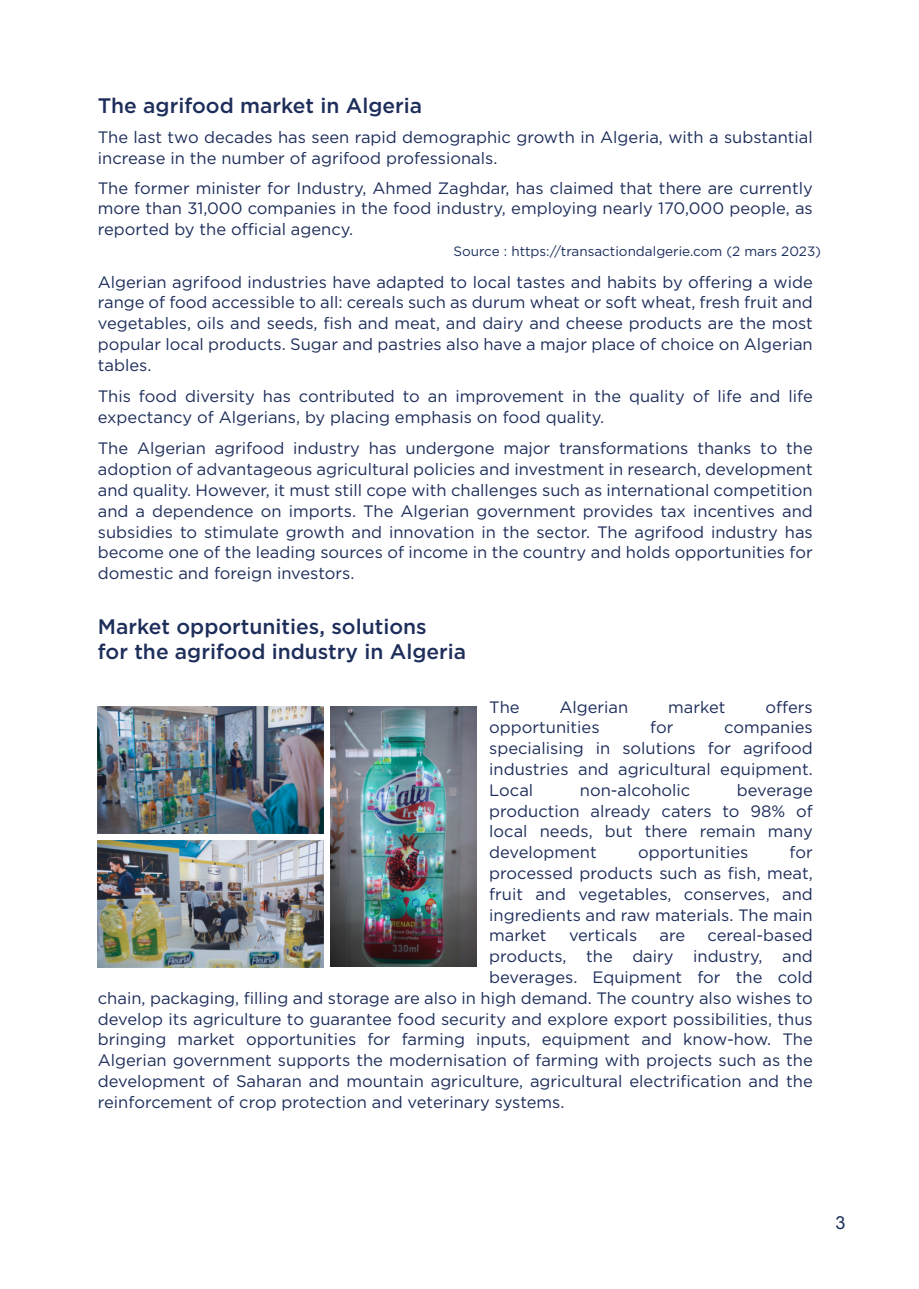
<style>
.page{position:relative;width:919px;height:1289px;background:#fff}
.page>*{position:absolute;margin:0;border:0;box-sizing:border-box;transform-origin:0 0}
.t1{font:500 21px/24.8px "Gotham";color:#1e2e5b}
.t2{font:18px "Arial";color:#1b2e5d}
.t3{font:16.5px/20.9px "Gotham";color:#1e2e5b;text-align:justify}
.t4{font:13.5px "Gotham";color:#1b2e5d}
</style>
<div class="page">
<img style="left:98px;top:706px;width:225px;height:127px">
<img style="left:98px;top:840px;width:225px;height:127px">
<img style="left:330px;top:706px;width:146px;height:260px">
<p class="t1" style="left:98px;top:94px;width:326px">The agrifood market in Algeria</p>
<p class="t3" style="left:98px;top:128px;width:716px">The last two decades has seen rapid demographic growth in Algeria, with a substantial increase in the number of agrifood professionals.</p>
<p class="t3" style="left:98px;top:178px;width:716px">The former minister for Industry, Ahmed Zaghdar, has claimed that there are currently more than 31,000 companies in the food industry, employing nearly 170,000 people, as reported by the official agency.</p>
<p class="t4" style="left:453px;top:245px;width:369px">Source : https://transactiondalgerie.com (2 mars 2023)</p>
<p class="t3" style="left:98px;top:272px;width:716px">Algerian agrifood industries have adapted to local tastes and habits by offering a wide range of food accessible to all: cereals such as durum wheat or soft wheat, fresh fruit and vegetables, oils and seeds, fish and meat, and dairy and cheese products are the most popular local products. Sugar and pastries also have a major place of choice on Algerian tables.</p>
<p class="t3" style="left:98px;top:387px;width:716px">This food diversity has contributed to an improvement in the quality of life and life expectancy of Algerians, by placing emphasis on food quality.</p>
<p class="t3" style="left:98px;top:439px;width:716px">The Algerian agrifood industry has undergone major transformations thanks to the adoption of advantageous agricultural policies and investment in research, development and quality. However, it must still cope with challenges such as international competition and a dependence on imports. The Algerian government provides tax incentives and subsidies to stimulate growth and innovation in the sector. The agrifood industry has become one of the leading sources of income in the country and holds opportunities for domestic and foreign investors.</p>
<p class="t1" style="left:98px;top:615px;width:370px">Market opportunities, solutions<br>for the agrifood industry in Algeria</p>
<p class="t3" style="left:489px;top:697px;width:32px">The</p>
<p class="t3" style="left:559px;top:697px;width:70px">Algerian</p>
<p class="t3" style="left:668px;top:697px;width:59px">market</p>
<p class="t3" style="left:765px;top:697px;width:49px">offers</p>
<p class="t3" style="left:489px;top:718px;width:112px">opportunities</p>
<p class="t3" style="left:650px;top:718px;width:25px">for</p>
<p class="t3" style="left:489px;top:718px;width:325px;text-indent:235px">companies specialising in solutions for agrifood industries and agricultural equipment.<br>Local</p>
<p class="t3" style="left:489px;top:780px;width:325px;text-indent:248px">beverage production already caters to 98% of local needs, but there remain many development</p>
<p class="t3" style="left:580px;top:780px;width:112px">non-alcoholic</p>
<p class="t3" style="left:489px;top:842px;width:325px;text-indent:300px">for processed products such as fish, meat, fruit and vegetables, conserves, and ingredients and raw materials. The main market</p>
<p class="t3" style="left:638px;top:842px;width:112px">opportunities</p>
<p class="t3" style="left:569px;top:925px;width:70px">verticals</p>
<p class="t3" style="left:659px;top:925px;width:27px">are</p>
<p class="t3" style="left:707px;top:925px;width:107px">cereal-based</p>
<p class="t3" style="left:489px;top:946px;width:325px">products, the dairy industry, and</p>
<p class="t3" style="left:489px;top:967px;width:325px">beverages. Equipment for the cold</p>
<p class="t3" style="left:98px;top:988px;width:716px">chain, packaging, filling and storage are also in high demand. The country also wishes to</p>
<p class="t3" style="left:98px;top:1009px;width:716px">develop its agriculture to guarantee food security and explore export possibilities, thus</p>
<p class="t3" style="left:98px;top:1029px;width:716px">bringing market opportunities for farming inputs, equipment and know-how. The</p>
<p class="t3" style="left:98px;top:1050px;width:716px">Algerian government supports the modernisation of farming with projects such as the</p>
<p class="t3" style="left:98px;top:1071px;width:716px">development of Saharan and mountain agriculture, agricultural electrification and the</p>
<p class="t3" style="left:98px;top:1092px;width:468px">reinforcement of crop protection and veterinary systems.</p>
<p class="t2" style="left:835px;top:1215px;width:12px">3</p>
</div>
